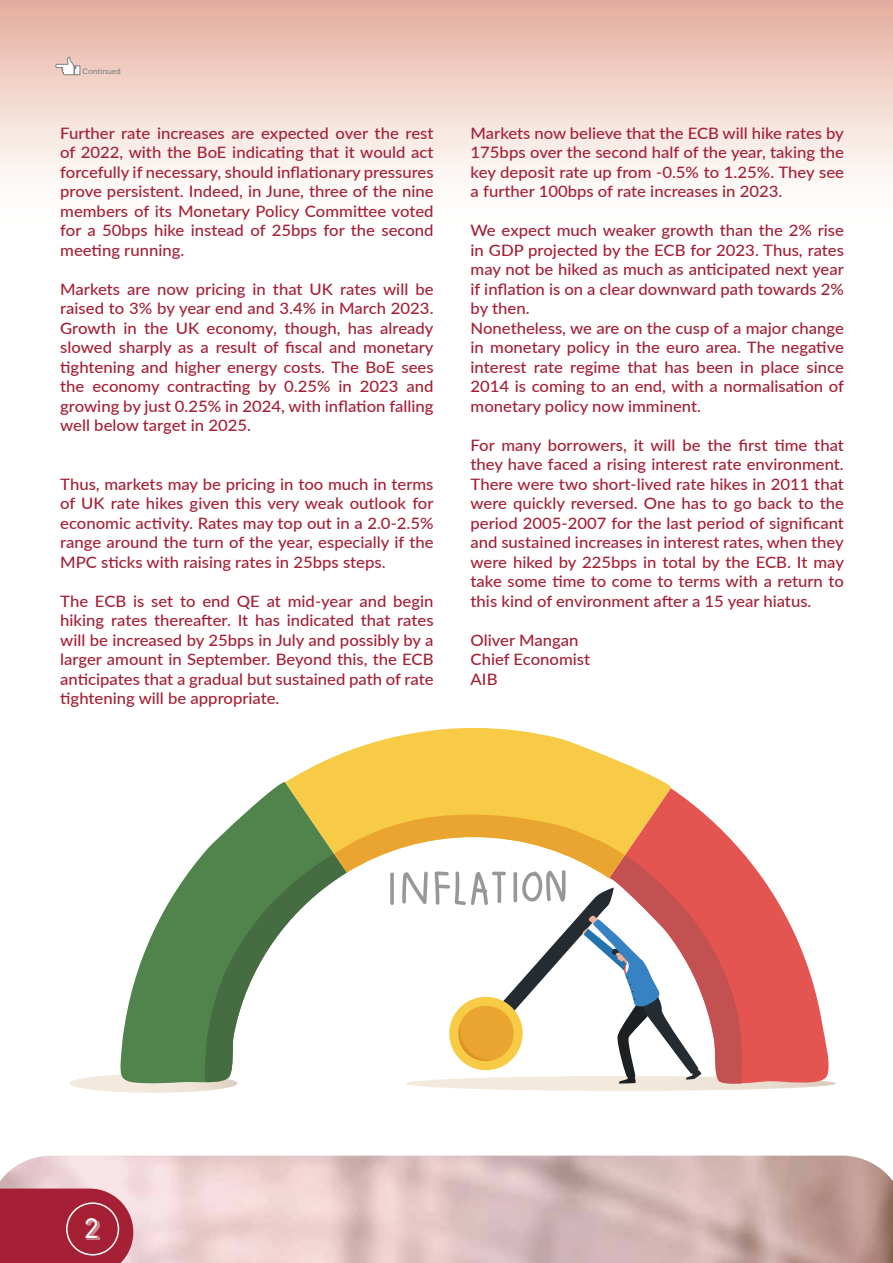
<style>
.page{position:relative;width:893px;height:1263px;background:#fff}
.page>*{position:absolute;margin:0;border:0;box-sizing:border-box;transform-origin:0 0}
.t1{font:36px "Airbag";color:#fff}
.t2{font:500 15.75px/19.5px "Lato";color:#a62035;text-align:justify;scale:1.06 1}
.t3{font:7.65px "Museo 500";color:#808180}
</style>
<div class="page">
<svg style="left:0;top:0;width:893px;height:177px;background:#f1d3ca"></svg>
<svg style="left:56px;top:57px;width:24px;height:18px"></svg>
<div style="left:74px;top:66px;width:6px;height:9px;border:1px solid #808180"></div>
<img style="left:0;top:1155px;width:893px;height:108px">
<svg style="left:0;top:1188px;width:133px;height:75px;background:#ab2e42"></svg>
<div style="left:66px;top:1202px;width:53px;height:53px;border:2px solid #fff;border-radius:50%"></div>
<svg style="left:675px;top:791px;width:27px;height:21px"></svg>
<svg style="left:246px;top:782px;width:39px;height:30px"></svg>
<svg style="left:285px;top:728px;width:390px;height:84px;fill:#f7cb45"></svg>
<svg style="left:70px;top:812px;width:766px;height:281px"></svg>
<p class="t3" style="left:83px;top:67px;width:40px">Continued</p>
<p class="t2" style="left:60px;top:123px;width:354px">Further rate increases are expected over the rest of 2022, with the BoE indicating that it would act forcefully if necessary, should inflationary pressures prove persistent. Indeed, in June, three of the nine members of its Monetary Policy Committee voted for a 50bps hike instead of 25bps for the second meeting running.</p>
<p class="t2" style="left:60px;top:279px;width:354px">Markets are now pricing in that UK rates will be raised to 3% by year end and 3.4% in March 2023.<br>Growth in the UK economy, though, has already slowed sharply as a result of fiscal and monetary tightening and higher energy costs. The BoE sees the economy contracting by 0.25% in 2023 and growing by just 0.25% in 2024, with inflation falling well below target in 2025.</p>
<p class="t2" style="left:60px;top:474px;width:354px">Thus, markets may be pricing in too much in terms of UK rate hikes given this very weak outlook for economic activity. Rates may top out in a 2.0-2.5% range around the turn of the year, especially if the MPC sticks with raising rates in 25bps steps.</p>
<p class="t2" style="left:60px;top:591px;width:354px">The ECB is set to end QE at mid-year and begin hiking rates thereafter. It has indicated that rates will be increased by 25bps in July and possibly by a larger amount in September. Beyond this, the ECB anticipates that a gradual but sustained path of rate tightening will be appropriate.</p>
<p class="t2" style="left:471px;top:123px;width:354px">Markets now believe that the ECB will hike rates by 175bps over the second half of the year, taking the key deposit rate up from -0.5% to 1.25%. They see a further 100bps of rate increases in 2023.</p>
<p class="t2" style="left:471px;top:220px;width:354px;text-align:left">We expect much weaker growth than the 2% rise in GDP projected by the ECB for 2023. Thus, rates may not be hiked as much as anticipated next year if inflation is on a clear downward path towards 2% by then.<br>Nonetheless, we are on the cusp of a major change in monetary policy in the euro area. The negative interest rate regime that has been in place since 2014 is coming to an end, with a normalisation of monetary policy now imminent.</p>
<p class="t2" style="left:471px;top:435px;width:354px">For many borrowers, it will be the first time that they have faced a rising interest rate environment.<br>There were two short-lived rate hikes in 2011 that were quickly reversed. One has to go back to the period 2005-2007 for the last period of significant and sustained increases in interest rates, when they were hiked by 225bps in total by the ECB. It may take some time to come to terms with a return to this kind of environment after a 15 year hiatus.</p>
<p class="t2" style="left:471px;top:630px;width:114px;text-align:left">Oliver Mangan<br>Chief Economist<br>AIB</p>
<h1 class="t1" style="left:82px;top:1214px;width:22px">2</h1>
</div>
